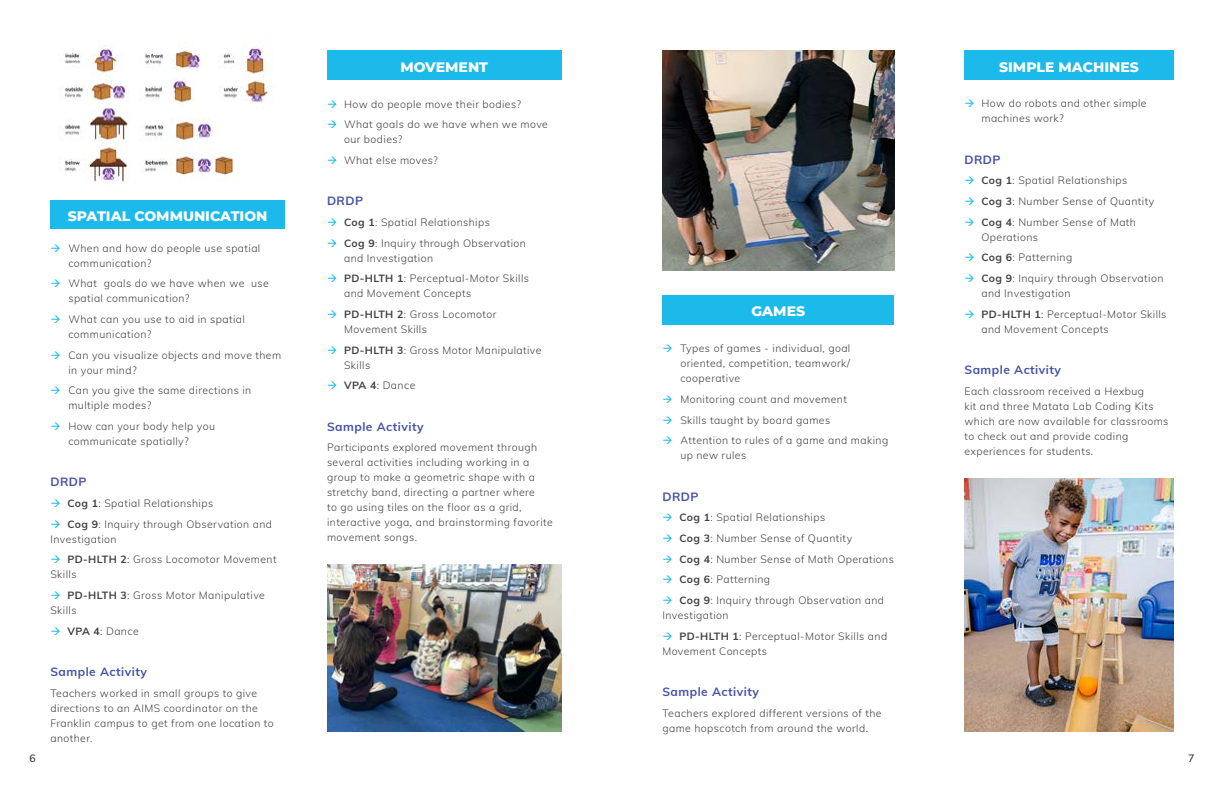
<style>
.page{position:relative;width:1224px;height:792px;background:#fff}
.page>*{position:absolute;margin:0;border:0;box-sizing:border-box;transform-origin:0 0}
.what-we-do-sub-title{font:800 14px "Montserrat";color:#fff}
.t1{font:700 12px "Mulish";letter-spacing:.04em;color:#4653a5}
.t2{font:300 10.5px/15px "Mulish";letter-spacing:.04em;color:#414042}
.t3{font:600 10.5px "Mulish";color:#414042}
.s1{color:#1bbaeb}
.s2{font-weight:700}
</style>
<div class="page">
<img style="left:327px;top:565px;width:235px;height:167px">
<div style="left:327px;top:50px;width:235px;height:30px;background:#1bbaeb"></div>
<img style="left:60px;top:45px;width:214px;height:137px">
<div style="left:50px;top:200px;width:235px;height:29px;background:#1bbaeb"></div>
<img style="left:964px;top:478px;width:210px;height:254px">
<div style="left:964px;top:50px;width:210px;height:30px;background:#1bbaeb"></div>
<img style="left:662px;top:50px;width:232px;height:221px">
<div style="left:662px;top:295px;width:232px;height:29px;background:#1bbaeb"></div>
<p class="what-we-do-sub-title" style="left:68px;top:206px;width:201px">SPATIAL COMMUNICATION</p>
<p class="t2" style="left:68px;top:240px;width:193px;text-indent:-18px"><span class="s1">→</span> When and how do people use spatial communication?</p>
<p class="t2" style="left:68px;top:275px;width:202px;text-indent:-18px"><span class="s1">→</span> What goals do we have when we use spatial communication?</p>
<p class="t2" style="left:68px;top:311px;width:178px;text-indent:-18px"><span class="s1">→</span> What can you use to aid in spatial communication?</p>
<p class="t2" style="left:68px;top:347px;width:214px;text-indent:-18px"><span class="s1">→</span> Can you visualize objects and move them in your mind?</p>
<p class="t2" style="left:68px;top:382px;width:184px;text-indent:-18px"><span class="s1">→</span> Can you give the same directions in multiple modes?</p>
<p class="t2" style="left:68px;top:418px;width:148px;text-indent:-18px"><span class="s1">→</span> How can your body help you communicate spatially?</p>
<p class="t1" style="left:50px;top:473px;width:38px">DRDP</p>
<p class="t2" style="left:50px;top:495px;width:164px"><span class="s1">→</span> <span class="s2">Cog 1</span>: Spatial Relationships</p>
<p class="t2" style="left:50px;top:516px;width:223px"><span class="s1">→</span> <span class="s2">Cog 9</span>: Inquiry through Observation and<br>Investigation</p>
<p class="t2" style="left:50px;top:551px;width:228px"><span class="s1">→</span> <span class="s2">PD-HLTH 2</span>: Gross Locomotor Movement<br>Skills</p>
<p class="t2" style="left:50px;top:587px;width:216px"><span class="s1">→</span> <span class="s2">PD-HLTH 3</span>: Gross Motor Manipulative<br>Skills</p>
<p class="t2" style="left:50px;top:623px;width:90px"><span class="s1">→</span> <span class="s2">VPA 4</span>: Dance</p>
<p class="t1" style="left:50px;top:663px;width:98px">Sample Activity</p>
<p class="t2" style="left:50px;top:685px;width:225px">Teachers worked in small groups to give directions to an AIMS coordinator on the<br>Franklin campus to get from one location to another.</p>
<p class="what-we-do-sub-title" style="left:400px;top:57px;width:89px">MOVEMENT</p>
<p class="t2" style="left:327px;top:96px;width:196px"><span class="s1">→</span> How do people move their bodies?</p>
<p class="t2" style="left:344px;top:116px;width:205px;text-indent:-17px"><span class="s1">→</span> What goals do we have when we move our bodies?</p>
<p class="t2" style="left:327px;top:152px;width:112px"><span class="s1">→</span> What else moves?</p>
<p class="t1" style="left:327px;top:192px;width:38px">DRDP</p>
<p class="t2" style="left:327px;top:214px;width:164px"><span class="s1">→</span> <span class="s2">Cog 1</span>: Spatial Relationships</p>
<p class="t2" style="left:344px;top:235px;width:183px;text-indent:-17px"><span class="s1">→</span> <span class="s2">Cog 9</span>: Inquiry through Observation and Investigation</p>
<p class="t2" style="left:344px;top:270px;width:187px;text-indent:-17px"><span class="s1">→</span> <span class="s2">PD-HLTH 1</span>: Perceptual-Motor Skills and Movement Concepts</p>
<p class="t2" style="left:344px;top:306px;width:154px;text-indent:-17px"><span class="s1">→</span> <span class="s2">PD-HLTH 2</span>: Gross Locomotor<br>Movement Skills</p>
<p class="t2" style="left:344px;top:342px;width:199px;text-indent:-17px"><span class="s1">→</span> <span class="s2">PD-HLTH 3</span>: Gross Motor Manipulative<br>Skills</p>
<p class="t2" style="left:327px;top:377px;width:90px"><span class="s1">→</span> <span class="s2">VPA 4</span>: Dance</p>
<p class="t1" style="left:327px;top:418px;width:98px">Sample Activity</p>
<p class="t2" style="left:327px;top:439px;width:227px">Participants explored movement through several activities including working in a group to make a geometric shape with a stretchy band, directing a partner where<br>to go using tiles on the floor as a grid, interactive yoga, and brainstorming favorite movement songs.</p>
<p class="what-we-do-sub-title" style="left:752px;top:301px;width:55px">GAMES</p>
<p class="t2" style="left:680px;top:340px;width:171px;text-align:justify;text-indent:-18px"><span class="s1">→</span> Types of games - individual, goal oriented, competition, teamwork/ cooperative</p>
<p class="t2" style="left:662px;top:391px;width:186px"><span class="s1">→</span> Monitoring count and movement</p>
<p class="t2" style="left:662px;top:412px;width:169px"><span class="s1">→</span> Skills taught by board games</p>
<p class="t2" style="left:680px;top:432px;width:209px;text-indent:-18px"><span class="s1">→</span> Attention to rules of a game and making up new rules</p>
<p class="t1" style="left:662px;top:488px;width:38px">DRDP</p>
<p class="t2" style="left:662px;top:509px;width:164px"><span class="s1">→</span> <span class="s2">Cog 1</span>: Spatial Relationships</p>
<p class="t2" style="left:662px;top:530px;width:191px"><span class="s1">→</span> <span class="s2">Cog 3</span>: Number Sense of Quantity</p>
<p class="t2" style="left:662px;top:551px;width:233px"><span class="s1">→</span> <span class="s2">Cog 4</span>: Number Sense of Math Operations</p>
<p class="t2" style="left:662px;top:571px;width:109px"><span class="s1">→</span> <span class="s2">Cog 6</span>: Patterning</p>
<p class="t2" style="left:662px;top:592px;width:223px"><span class="s1">→</span> <span class="s2">Cog 9</span>: Inquiry through Observation and<br>Investigation</p>
<p class="t2" style="left:662px;top:628px;width:226px"><span class="s1">→</span> <span class="s2">PD-HLTH 1</span>: Perceptual-Motor Skills and<br>Movement Concepts</p>
<p class="t1" style="left:662px;top:683px;width:98px">Sample Activity</p>
<p class="t2" style="left:662px;top:705px;width:221px">Teachers explored different versions of the game hopscotch from around the world.</p>
<p class="what-we-do-sub-title" style="left:999px;top:56px;width:141px">SIMPLE MACHINES</p>
<p class="t2" style="left:981px;top:96px;width:167px;text-indent:-17px"><span class="s1">→</span> How do robots and other simple machines work?</p>
<p class="t1" style="left:964px;top:151px;width:38px">DRDP</p>
<p class="t2" style="left:964px;top:173px;width:164px"><span class="s1">→</span> <span class="s2">Cog 1</span>: Spatial Relationships</p>
<p class="t2" style="left:964px;top:193px;width:191px"><span class="s1">→</span> <span class="s2">Cog 3</span>: Number Sense of Quantity</p>
<p class="t2" style="left:981px;top:214px;width:156px;text-indent:-17px"><span class="s1">→</span> <span class="s2">Cog 4</span>: Number Sense of Math<br>Operations</p>
<p class="t2" style="left:964px;top:250px;width:109px"><span class="s1">→</span> <span class="s2">Cog 6</span>: Patterning</p>
<p class="t2" style="left:981px;top:270px;width:183px;text-indent:-17px"><span class="s1">→</span> <span class="s2">Cog 9</span>: Inquiry through Observation and Investigation</p>
<p class="t2" style="left:981px;top:306px;width:187px;text-indent:-17px"><span class="s1">→</span> <span class="s2">PD-HLTH 1</span>: Perceptual-Motor Skills and Movement Concepts</p>
<p class="t1" style="left:964px;top:361px;width:98px">Sample Activity</p>
<p class="t2" style="left:964px;top:383px;width:205px">Each classroom received a Hexbug<br>kit and three Matata Lab Coding Kits which are now available for classrooms to check out and provide coding experiences for students.</p>
<p class="t3" style="left:29px;top:751px;width:8px">6</p>
<p class="t3" style="left:1188px;top:751px;width:8px">7</p>
</div>
